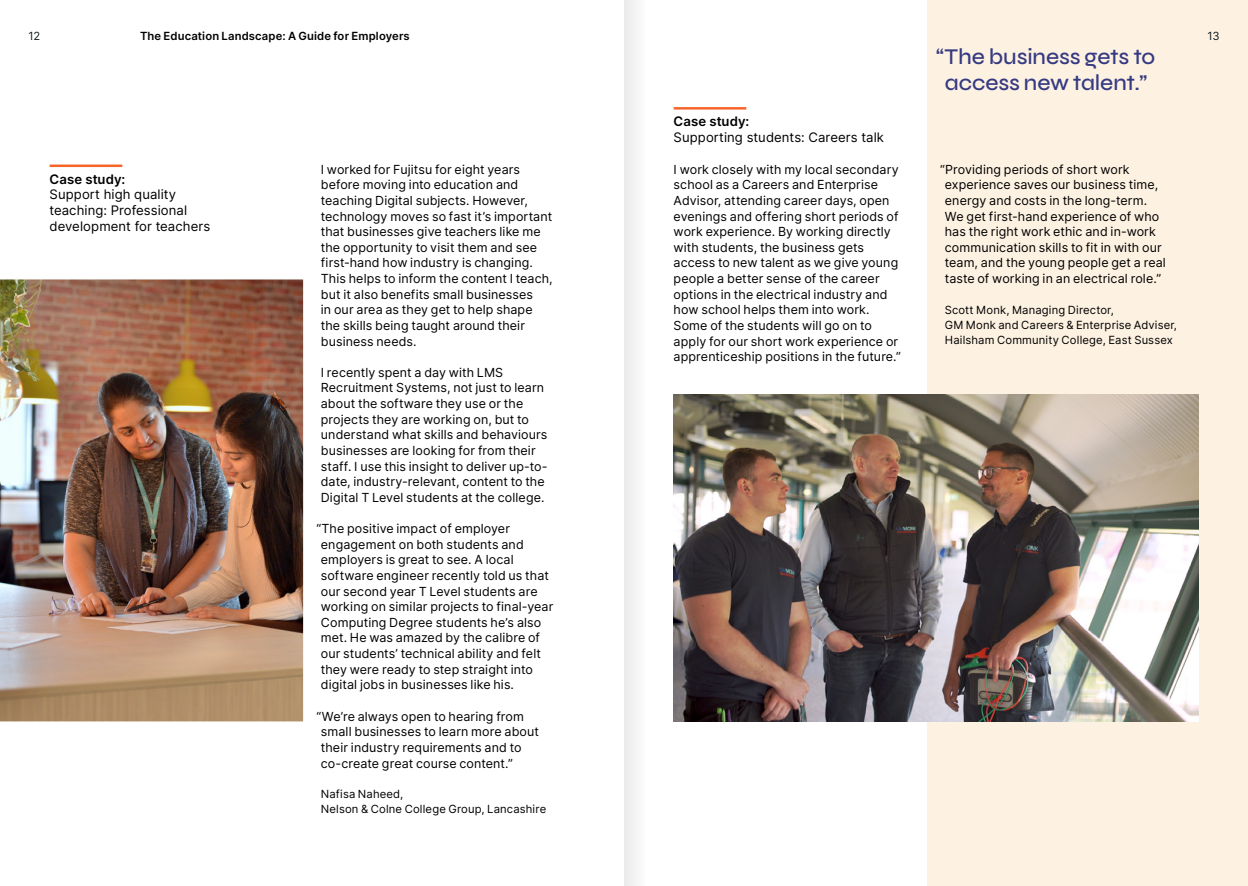
<style>
.page{position:relative;width:1248px;height:886px;background:#fff}
.page>*{position:absolute;margin:0;border:0;box-sizing:border-box;transform-origin:0 0}
.t1{font:500 22.5px/26.2px "Syne";letter-spacing:-.005em;color:#363a82;text-align:center}
.t2{font:13.12px/15.6px "Inter";letter-spacing:.005em;color:#000}
.t3{font:600 13.12px "Inter";letter-spacing:.005em;color:#000}
.t4{font:12.5px/15.6px "Inter";letter-spacing:.01em;color:#000}
.t5{font:11.25px/15px "Inter";letter-spacing:.015em;color:#000}
.t6{font:600 11.25px "Inter";letter-spacing:.015em;color:#000}
.t7{font:11.25px "Inter";color:#131d1e}
</style>
<div class="page">
<div style="left:927px;top:0;width:320px;height:886px;background:#fdf2e2"></div>
<img style="left:0;top:279px;width:303px;height:442px">
<hr style="left:50px;top:165px;width:72px;height:2px;background:#f7652b">
<img style="left:673px;top:394px;width:525px;height:327px">
<hr style="left:673px;top:107px;width:73px;height:3px;background:#f7652b">
<div style="left:624px;top:0;width:46px;height:886px;background:linear-gradient(to right,#efefef,#fff)"></div>
<p class="t6" style="left:140px;top:28px;width:271px">The Education Landscape: A Guide for Employers</p>
<p class="t7" style="left:28px;top:28px;width:13px">12</p>
<p class="t7" style="left:1207px;top:28px;width:14px">13</p>
<p class="t3" style="left:50px;top:169px;width:77px">Case study:</p>
<p class="t2" style="left:50px;top:186px;width:162px">Support high quality teaching: Professional development for teachers</p>
<p class="t4" style="left:321px;top:161px;width:233px">I worked for Fujitsu for eight years before moving into education and teaching Digital subjects. However, technology moves so fast it’s important that businesses give teachers like me the opportunity to visit them and see first-hand how industry is changing.<br>This helps to inform the content I teach, but it also benefits small businesses<br>in our area as they get to help shape the skills being taught around their business needs.</p>
<p class="t4" style="left:321px;top:364px;width:228px">I recently spent a day with LMS Recruitment Systems, not just to learn about the software they use or the projects they are working on, but to understand what skills and behaviours businesses are looking for from their staff. I use this insight to deliver up-to&shy;date, industry-relevant, content to the Digital T Level students at the college.</p>
<p class="t4" style="left:321px;top:520px;width:234px;text-indent:-5px">“The positive impact of employer engagement on both students and employers is great to see. A local software engineer recently told us that our second year T Level students are working on similar projects to final-year Computing Degree students he’s also met. He was amazed by the calibre of our students’ technical ability and felt they were ready to step straight into digital jobs in businesses like his.</p>
<p class="t4" style="left:321px;top:708px;width:220px;text-indent:-5px">“We’re always open to hearing from small businesses to learn more about their industry requirements and to co-create great course content.”</p>
<p class="t5" style="left:321px;top:786px;width:227px">Nafisa Naheed,<br>Nelson &amp; Colne College Group, Lancashire</p>
<p class="t3" style="left:673px;top:112px;width:77px">Case study:</p>
<p class="t2" style="left:673px;top:129px;width:212px">Supporting students: Careers talk</p>
<h1 class="t1" style="left:935px;top:43px;width:221px">“The business gets to access new talent.”</h1>
<p class="t4" style="left:673px;top:161px;width:229px">I work closely with my local secondary school as a Careers and Enterprise Advisor, attending career days, open evenings and offering short periods of work experience. By working directly with students, the business gets access to new talent as we give young people a better sense of the career options in the electrical industry and how school helps them into work.<br>Some of the students will go on to apply for our short work experience or apprenticeship positions in the future.”</p>
<p class="t4" style="left:944px;top:161px;width:222px;text-indent:-5px">“Providing periods of short work experience saves our business time, energy and costs in the long-term.<br>We get first-hand experience of who has the right work ethic and in-work communication skills to fit in with our team, and the young people get a real taste of working in an electrical role.”</p>
<p class="t5" style="left:944px;top:302px;width:234px">Scott Monk, Managing Director,<br>GM Monk and Careers &amp; Enterprise Adviser,<br>Hailsham Community College, East Sussex</p>
</div>
